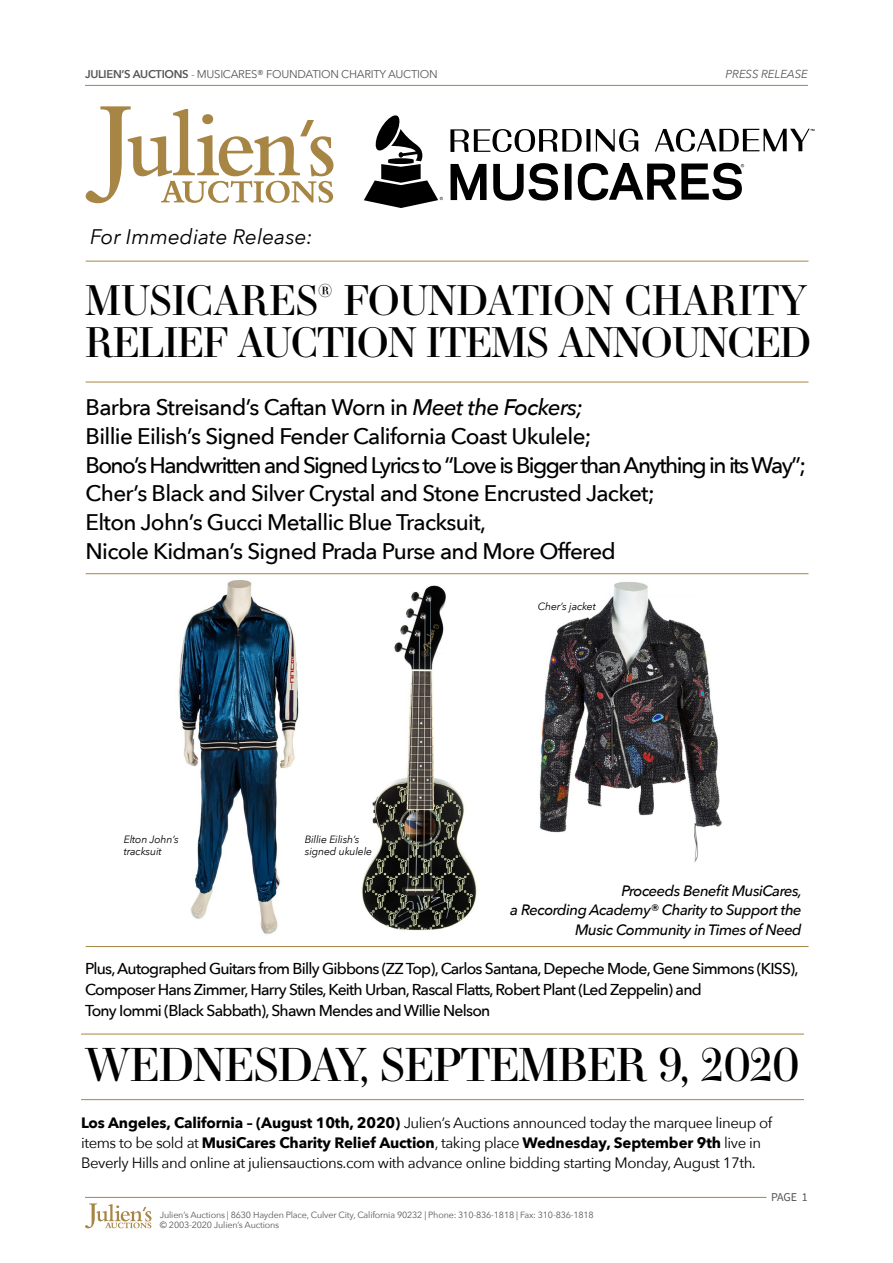
<style>
.page{position:relative;width:893px;height:1263px;background:#fff}
.page>*{position:absolute;margin:0;border:0;box-sizing:border-box;transform-origin:0 0}
.t1{font:45px "Essonnes Display";letter-spacing:-.02em;color:#000}
.t2{font:40.5px/42px "Essonnes Display";letter-spacing:-.03em;color:#000;text-align:right}
.t3{font:40.5px "Essonnes Display";letter-spacing:-.01em;color:#000}
.t4{font:500 22.5px/28.8px "Avenir Next";letter-spacing:-.03em;color:#000}
.t5{font:italic 21px "Avenir Next";color:#000}
.t6{font:18px "Essonnes Display";color:#000}
.t7{font:500 15.75px/21px "Avenir Next";letter-spacing:-.05em;color:#000}
.t8{font:15px/20.2px "Avenir Next";letter-spacing:-.03em;color:#000}
.t9{font:italic 500 15px/19.5px "Avenir Next";letter-spacing:-.035em;color:#000;text-align:right}
.t10{font:12px "Source Sans Pro";color:#575756}
.t11{font:italic 11.55px "Avenir Next";letter-spacing:-.01em;color:#575756}
.t12{font:11.25px "Avenir Next";letter-spacing:-.025em;color:#575756}
.t13{font:italic 10.5px/12px "Avenir Next";letter-spacing:-.015em;color:#000}
.t14{font:9px/10.5px "Avenir Next";letter-spacing:-.02em;color:#575756}
.s1{font-weight:600}
.s2{font-style:italic}
.s3{font-weight:700}
</style>
<div class="page">
<hr style="left:85px;top:85px;width:723px;height:1px;background:#a78544">
<svg style="left:85px;top:1203px;width:66px;height:25px"></svg>
<hr style="left:85px;top:1197px;width:681px;height:1px;background:#a78544">
<hr style="left:86px;top:261px;width:722px;height:1px;background:#a78544">
<svg style="left:86px;top:106px;width:247px;height:97px"></svg>
<img style="left:118px;top:574px;width:654px;height:360px">
<hr style="left:86px;top:946px;width:722px;height:1px;background:#a78544">
<hr style="left:86px;top:573px;width:722px;height:1px;background:#a78544">
<hr style="left:86px;top:382px;width:722px;height:1px;background:#a78544">
<svg style="left:364px;top:115px;width:79px;height:93px"></svg>
<svg style="left:450px;top:163px;width:294px;height:38px"></svg>
<svg style="left:450px;top:129px;width:364px;height:23px"></svg>
<hr style="left:81px;top:1099px;width:723px;height:1px;background:#a78544">
<hr style="left:81px;top:1034px;width:723px;height:1px;background:#a78544">
<p class="t12" style="left:85px;top:65px;width:354px"><span class="s1">JULIEN’S AUCTIONS</span> - MUSICARES® FOUNDATION CHARITY AUCTION</p>
<p class="t5" style="left:90px;top:219px;width:224px">For Immediate Release:</p>
<p class="t11" style="left:726px;top:65px;width:84px">PRESS RELEASE</p>
<h2 class="t3" style="left:85px;top:272px;width:235px">MUSICARES</h2>
<p class="t6" style="left:318px;top:278px;width:16px">®</p>
<h2 class="t2" style="left:85px;top:278px;width:728px">FOUNDATION CHARITY<br>RELIEF AUCTION ITEMS ANNOUNCED</h2>
<p class="t4" style="left:86px;top:392px;width:722px">Barbra Streisand’s Caftan Worn in <span class="s2">Meet the Fockers;<br></span>Billie Eilish’s Signed Fender California Coast Ukulele;<br>Bono’s Handwritten and Signed Lyrics to “Love is Bigger than Anything in its Way”; Cher’s Black and Silver Crystal and Stone Encrusted Jacket;<br>Elton John’s Gucci Metallic Blue Tracksuit,<br>Nicole Kidman’s Signed Prada Purse and More Offered</p>
<p class="t13" style="left:124px;top:833px;width:56px">Elton John’s tracksuit</p>
<p class="t13" style="left:305px;top:833px;width:69px">Billie Eilish’s signed ukulele</p>
<p class="t13" style="left:538px;top:600px;width:60px">Cher’s jacket</p>
<p class="t9" style="left:510px;top:880px;width:293px">Proceeds Benefit MusiCares,<br>a Recording Academy® Charity to Support the<br>Music Community in Times of Need</p>
<p class="t7" style="left:85px;top:957px;width:715px">Plus, Autographed Guitars from Billy Gibbons (ZZ Top), Carlos Santana, Depeche Mode, Gene Simmons (KISS),<br>Composer Hans Zimmer, Harry Stiles, Keith Urban, Rascal Flatts, Robert Plant (Led Zeppelin) and<br>Tony Iommi (Black Sabbath), Shawn Mendes and Willie Nelson</p>
<h1 class="t1" style="left:85px;top:1033px;width:716px">WEDNESDAY, SEPTEMBER 9, 2020</h1>
<p class="t8" style="left:81px;top:1111px;width:693px"><span class="s3">Los Angeles, California – (August 10th, 2020)</span> Julien’s Auctions announced today the marquee lineup of items to be sold at <span class="s3">MusiCares Charity Relief Auction</span>, taking place <span class="s3">Wednesday, September 9th</span> live in<br>Beverly Hills and online at juliensauctions.com with advance online bidding starting Monday, August 17th.</p>
<p class="t14" style="left:160px;top:1209px;width:435px">Julien’s Auctions | 8630 Hayden Place, Culver City, California 90232 | Phone: 310-836-1818 | Fax: 310-836-1818 © 2003-2020 Julien’s Auctions</p>
<p class="t10" style="left:771px;top:1189px;width:38px">PAGE 1</p>
</div>
